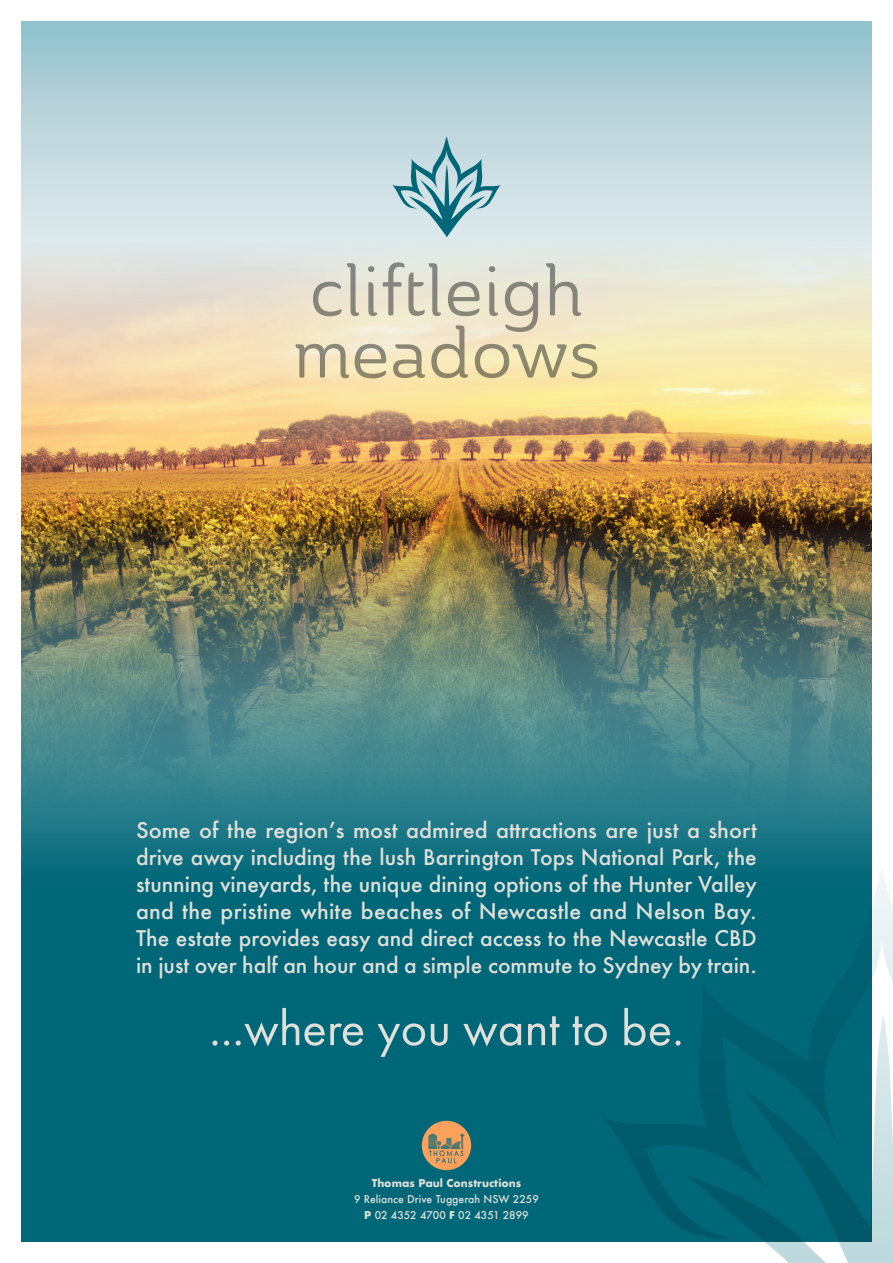
<style>
.page{position:relative;width:893px;height:1263px;background:#fff}
.page>*{position:absolute;margin:0;border:0;box-sizing:border-box;transform-origin:0 0}
.t1{font:51px "Futura PT";color:#e0dfd9}
.t2{font:500 21px/27px "Futura";color:#e0dfd9;text-align:justify}
.t3{font:500 10.5px "Futura";color:#e0dfd9}
.t4{font:700 10.5px "Futura";color:#e0dfd9}
.s1{font-weight:700}
</style>
<div class="page">
<div style="left:21px;top:608px;width:851px;height:634px;background:#006778"></div>
<div style="left:21px;top:21px;width:851px;height:1036px;background:#c0d7dd"></div>
<svg style="left:422px;top:1121px;width:49px;height:49px"></svg>
<div style="left:21px;top:21px;width:851px;height:87px;background:linear-gradient(to bottom,#8dc2ce,#b9d0d7)"></div>
<img style="left:21px;top:169px;width:851px;height:344px">
<svg style="left:313px;top:263px;width:46px;height:53px;background:#d0ccbf"></svg>
<svg style="left:368px;top:266px;width:9px;height:50px"></svg>
<svg style="left:383px;top:262px;width:58px;height:54px;background:#cccabb"></svg>
<svg style="left:448px;top:282px;width:32px;height:34px"></svg>
<svg style="left:489px;top:266px;width:9px;height:50px"></svg>
<svg style="left:505px;top:282px;width:33px;height:50px;background:#c3bdab"></svg>
<svg style="left:546px;top:263px;width:35px;height:53px;background:#cdcabb"></svg>
<svg style="left:296px;top:344px;width:53px;height:34px;background:#d1c4a4"></svg>
<svg style="left:355px;top:344px;width:31px;height:34px"></svg>
<svg style="left:393px;top:344px;width:32px;height:34px"></svg>
<svg style="left:431px;top:325px;width:37px;height:53px;background:#d3c7a7"></svg>
<svg style="left:475px;top:344px;width:91px;height:34px;background:#d2c79c"></svg>
<svg style="left:572px;top:344px;width:25px;height:34px"></svg>
<svg style="left:392px;top:136px;width:109px;height:101px"></svg>
<img style="left:21px;top:513px;width:851px;height:544px">
<svg style="left:768px;top:1245px;width:125px;height:18px;fill:#bfdade"></svg>
<svg style="left:603px;top:866px;width:290px;height:379px;fill:#006778"></svg>
<p class="t2" style="left:136px;top:816px;width:622px">Some of the region’s most admired attractions are just a short drive away including the lush Barrington Tops National Park, the stunning vineyards, the unique dining options of the Hunter Valley and the pristine white beaches of Newcastle and Nelson Bay.<br>The estate provides easy and direct access to the Newcastle CBD in just over half an hour and a simple commute to Sydney by train.</p>
<p class="t1" style="left:209px;top:998px;width:476px">...where you want to be.</p>
<p class="t4" style="left:372px;top:1175px;width:151px">Thomas Paul Constructions</p>
<p class="t3" style="left:354px;top:1192px;width:186px">9 Reliance Drive Tuggerah NSW 2259</p>
<p class="t3" style="left:364px;top:1208px;width:166px"><span class="s1">P</span> 02 4352 4700 <span class="s1">F</span> 02 4351 2899</p>
</div>
